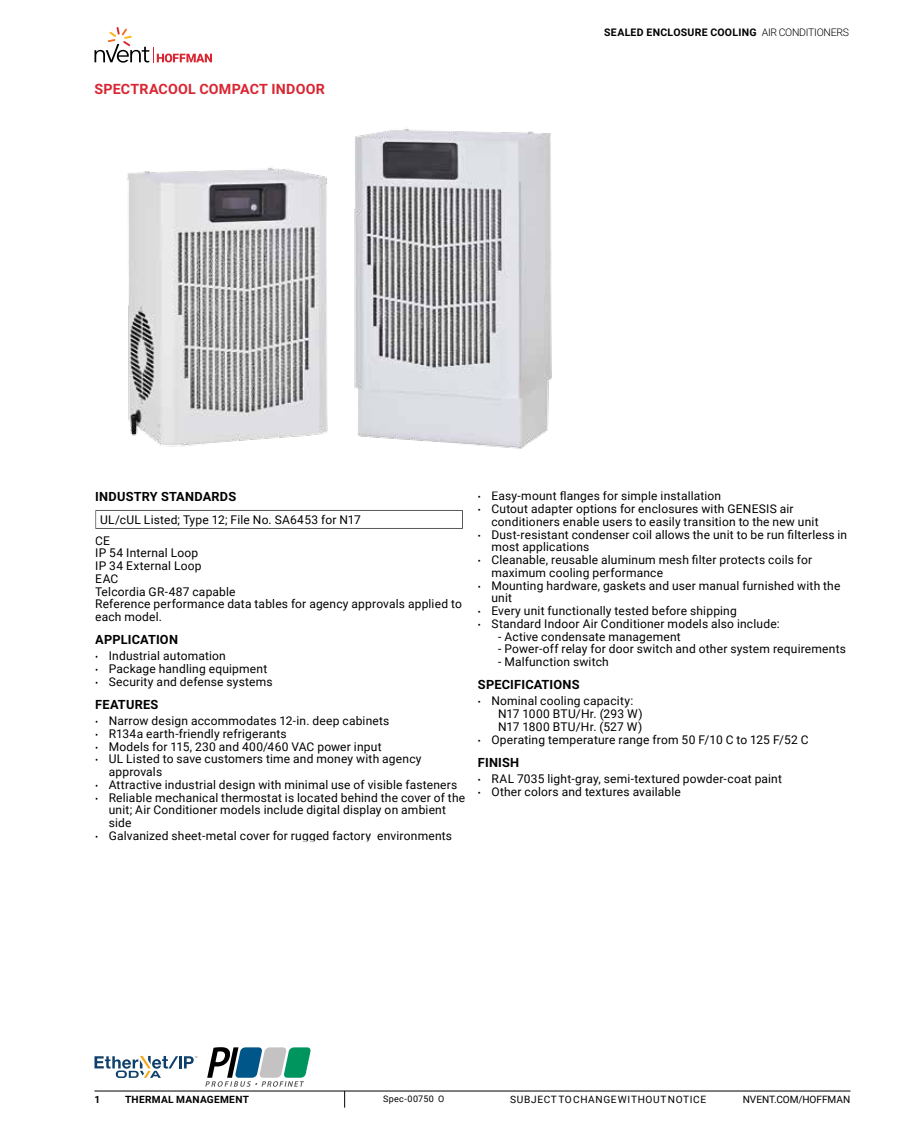
<style>
.page{position:relative;width:918px;height:1134px;background:#fff}
.page>*{position:absolute;margin:0;border:0;box-sizing:border-box;transform-origin:0 0}
.t1{font:700 14.25px "Roboto";letter-spacing:.01em;color:#d92632}
.t2{font:700 12.75px "Roboto";letter-spacing:.015em;color:#000}
.t3{font:12px/12.8px "Roboto";letter-spacing:.015em;color:#000}
.t4{font:700 10.5px "Roboto";letter-spacing:.025em;color:#000}
.t5{font:10.2px "Roboto";letter-spacing:.06em;color:#000}
.t6{font:700 10.2px "Roboto";letter-spacing:.03em;color:#000}
.t7{font:10.2px "Roboto";letter-spacing:-.005em;color:#000}
.t8{font:9px "Roboto";letter-spacing:.035em;color:#000}
.s1{font-weight:300}
.s2{font-size:9px}
</style>
<div class="page">
<svg style="left:95px;top:27px;width:117px;height:36px"></svg>
<hr style="left:94px;top:1091px;width:756px;height:1px;background:#000">
<svg style="left:344px;top:1091px;width:1px;height:17px"></svg>
<img style="left:127px;top:129px;width:425px;height:320px">
<hr style="left:95px;top:510px;width:368px;height:1px;background:#58595b">
<hr style="left:95px;top:528px;width:368px;height:1px;background:#58595b">
<svg style="left:462px;top:511px;width:1px;height:17px"></svg>
<svg style="left:205px;top:1047px;width:105px;height:40px"></svg>
<svg style="left:94px;top:1056px;width:103px;height:22px"></svg>
<p class="t1" style="left:94px;top:79px;width:56px">SPECTRACOOL</p>
<p class="t1" style="left:199px;top:79px;width:127px">COMPACT INDOOR</p>
<p class="t4" style="left:604px;top:25px;width:246px">SEALED ENCLOSURE COOLING <span class="s1">AIR CONDITIONERS</span></p>
<p class="t2" style="left:95px;top:487px;width:9px">INDU</p>
<p class="t2" style="left:126px;top:487px;width:61px">STRY STANDARD</p>
<p class="t2" style="left:228px;top:487px;width:9px">S</p>
<p class="t3" style="left:95px;top:509px;width:267px;line-height:20.7px;text-indent:5px">UL/cUL Listed; Type 12; File N o. SA6453 for N17<br>CE</p>
<p class="t3" style="left:95px;top:546px;width:368px">IP 54 Internal Loop<br>IP 34 External Loop<br>EAC<br>Telcordia GR-487 capable<br>Reference performance data tables for agency approvals applied to each model.</p>
<p class="t2" style="left:95px;top:631px;width:34px">APPLICA</p>
<p class="t2" style="left:148px;top:631px;width:16px">TION</p>
<p class="t3" style="left:95px;top:649px;width:132px"><span class="s2">•</span> Industrial automation</p>
<p class="t3" style="left:95px;top:662px;width:174px"><span class="s2">•</span> Package handling equipment</p>
<p class="t3" style="left:95px;top:675px;width:179px"><span class="s2">•</span> Security and defense systems</p>
<p class="t2" style="left:95px;top:696px;width:40px">FEATURE</p>
<p class="t2" style="left:151px;top:696px;width:9px">S</p>
<p class="t3" style="left:95px;top:714px;width:296px"><span class="s2">•</span> Narrow design accommodates 12-in. deep cabinets</p>
<p class="t3" style="left:95px;top:727px;width:193px"><span class="s2">•</span> R134a earth-friendly refrigerants</p>
<p class="t3" style="left:95px;top:740px;width:288px"><span class="s2">•</span> Models for 115, 230 and 400/460 VAC power input</p>
<p class="t3" style="left:109px;top:752px;width:314px;text-indent:-14px"><span class="s2">•</span> UL Listed to save customers time and money with agency approvals</p>
<p class="t3" style="left:95px;top:778px;width:364px"><span class="s2">•</span> Attractive industrial design with minimal use of visible fasteners</p>
<p class="t3" style="left:109px;top:791px;width:358px;text-indent:-14px"><span class="s2">•</span> Reliable mechanical thermostat is located behind the cover of the unit; Air Conditioner models include digital display on ambient side</p>
<p class="t3" style="left:95px;top:829px;width:358px"><span class="s2">•</span> Galvanized sheet-metal cover for rugged factory environments</p>
<p class="t3" style="left:478px;top:489px;width:245px"><span class="s2">•</span> Easy-mount flanges for simple installation</p>
<p class="t3" style="left:478px;top:502px;width:267px"><span class="s2">•</span> Cutout adapter options for enclosures with GENE</p>
<p class="t3" style="left:491px;top:502px;width:329px;text-indent:267px">SIS air conditioners enable users to easily transition to the new unit</p>
<p class="t3" style="left:491px;top:527px;width:357px;text-indent:-14px"><span class="s2">•</span> Dust-resistant condenser coil allows the unit to be run filterless in most applications</p>
<p class="t3" style="left:491px;top:553px;width:322px;text-indent:-14px"><span class="s2">•</span> Cleanable, reusable aluminum mesh filter protects coils for maximum cooling performance</p>
<p class="t3" style="left:491px;top:578px;width:351px;text-indent:-14px"><span class="s2">•</span> Mounting hardware, gaskets and user manual furnished with the unit</p>
<p class="t3" style="left:478px;top:604px;width:260px"><span class="s2">•</span> Every unit functionally tested before shipping</p>
<p class="t3" style="left:478px;top:617px;width:303px"><span class="s2">•</span> Standard Indoor Air Conditioner models also include:</p>
<p class="t3" style="left:498px;top:629px;width:184px">- Active condensate management</p>
<p class="t3" style="left:498px;top:642px;width:349px">- Power-off relay for door switch and other system requirements</p>
<p class="t3" style="left:498px;top:655px;width:112px">- M alfunction switch</p>
<p class="t2" style="left:478px;top:676px;width:103px">SPECI FICATIONS</p>
<p class="t3" style="left:498px;top:694px;width:146px;text-indent:-20px"><span class="s2">•</span> Nominal cooling capacity:<br>N17 1000 BTU/Hr. (293 W)<br>N17 1800 BTU/Hr. (527 W)</p>
<p class="t3" style="left:478px;top:732px;width:331px"><span class="s2">•</span> O perating temperature range from 50 F/10 C to 125 F/52 C</p>
<p class="t2" style="left:478px;top:753px;width:41px">FINISH</p>
<p class="t3" style="left:478px;top:772px;width:306px"><span class="s2">•</span> RAL 7035 light-gray, semi-textured powder-coat paint</p>
<p class="t3" style="left:478px;top:784px;width:205px"><span class="s2">•</span> Other colors and textures available</p>
<p class="t6" style="left:94px;top:1092px;width:7px">1</p>
<p class="t6" style="left:125px;top:1092px;width:125px">THERMAL MANAGEMENT</p>
<p class="t8" style="left:383px;top:1093px;width:62px">Spec-00750 O</p>
<p class="t5" style="left:510px;top:1092px;width:197px">SUBJECT TO CHANGE WITHOUT NOTICE</p>
<p class="t7" style="left:743px;top:1092px;width:107px">nVent.com/HOFFMAN</p>
</div>
